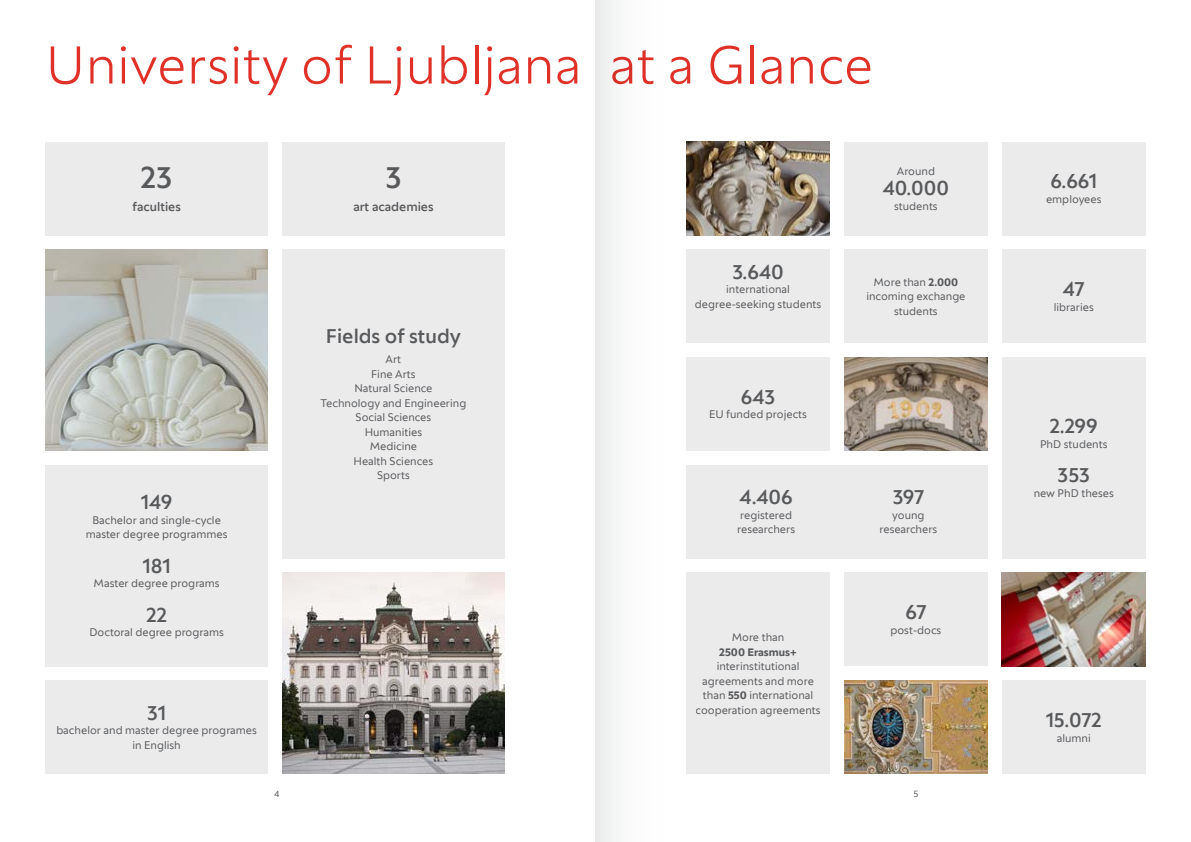
<style>
.page{position:relative;width:1191px;height:842px;background:#fff}
.page>*{position:absolute;margin:0;border:0;box-sizing:border-box;transform-origin:0 0}
.t1{font:300 53px "Univerza Sans";color:#e03128}
.t2{font:500 30px "Univerza Sans";color:#58595b}
.t3{font:500 20px "Univerza Sans";color:#58595b}
.t4{font:500 12.5px "Univerza Sans";color:#58595b}
.t5{font:11px/14.5px "Univerza Sans";color:#58595b;text-align:center}
.t6{font:700 11px "Univerza Sans";color:#58595b}
.t7{font:9px "Univerza Sans";color:#58595b}
.s1{font-weight:700}
</style>
<div class="page">
<div style="left:282px;top:249px;width:223px;height:309px;background:#ebebec"></div>
<div style="left:45px;top:465px;width:223px;height:201px;background:#ebebec"></div>
<div style="left:45px;top:680px;width:223px;height:94px;background:#ebebec"></div>
<div style="left:844px;top:142px;width:143px;height:93px;background:#ebebec"></div>
<div style="left:686px;top:249px;width:144px;height:94px;background:#ebebec"></div>
<div style="left:844px;top:249px;width:143px;height:94px;background:#ebebec"></div>
<div style="left:1002px;top:142px;width:143px;height:93px;background:#ebebec"></div>
<div style="left:686px;top:465px;width:151px;height:93px;background:#ebebec"></div>
<div style="left:1002px;top:357px;width:143px;height:201px;background:#ebebec"></div>
<div style="left:837px;top:465px;width:150px;height:93px;background:#ebebec"></div>
<div style="left:844px;top:573px;width:143px;height:93px;background:#ebebec"></div>
<div style="left:1002px;top:680px;width:143px;height:94px;background:#ebebec"></div>
<div style="left:686px;top:357px;width:144px;height:94px;background:#ebebec"></div>
<div style="left:686px;top:573px;width:144px;height:201px;background:#ebebec"></div>
<div style="left:1002px;top:249px;width:143px;height:94px;background:#ebebec"></div>
<div style="left:45px;top:142px;width:223px;height:93px;background:#ebebec"></div>
<div style="left:282px;top:142px;width:223px;height:93px;background:#ebebec"></div>
<img style="left:282px;top:573px;width:223px;height:201px">
<img style="left:45px;top:249px;width:223px;height:202px">
<img style="left:844px;top:680px;width:143px;height:94px">
<img style="left:1002px;top:573px;width:143px;height:93px">
<img style="left:844px;top:357px;width:143px;height:94px">
<img style="left:695px;top:142px;width:135px;height:93px">
<div style="left:595px;top:0;width:100px;height:842px;background:linear-gradient(to bottom,#f6f6f5,#f9fafa)"></div>
<h1 class="t1" style="left:45px;top:26px;width:829px">University of Ljubljana at a Glance</h1>
<h2 class="t2" style="left:141px;top:155px;width:33px">23</h2>
<p class="t4" style="left:132px;top:197px;width:50px">faculties</p>
<h2 class="t2" style="left:385px;top:155px;width:18px">3</h2>
<p class="t4" style="left:353px;top:197px;width:82px">art academies</p>
<p class="t5" style="left:897px;top:164px;width:40px">Around</p>
<h3 class="t3" style="left:882px;top:174px;width:68px">40.000</h3>
<p class="t5" style="left:894px;top:198px;width:45px">students</p>
<h3 class="t3" style="left:141px;top:487px;width:33px">149</h3>
<p class="t5" style="left:86px;top:512px;width:143px">Bachelor and single-cycle master degree programmes</p>
<h3 class="t3" style="left:142px;top:551px;width:30px">181</h3>
<p class="t5" style="left:94px;top:576px;width:127px">Master degree programs</p>
<h3 class="t3" style="left:146px;top:600px;width:22px">22</h3>
<p class="t5" style="left:89px;top:625px;width:136px">Doctoral degree programs</p>
<h3 class="t3" style="left:147px;top:698px;width:21px">31</h3>
<p class="t5" style="left:56px;top:723px;width:202px">bachelor and master degree programes in English</p>
<h3 class="t3" style="left:326px;top:321px;width:136px">Fields of study</h3>
<p class="t5" style="left:320px;top:352px;width:147px">Art<br>Fine Arts<br>Natural Science<br>Technology and Engineering<br>Social Sciences<br>Humanities<br>Medicine<br>Health Sciences<br>Sports</p>
<h3 class="t3" style="left:732px;top:257px;width:53px">3.640</h3>
<p class="t5" style="left:695px;top:282px;width:128px">international degree-seeking students</p>
<p class="t5" style="left:866px;top:274px;width:101px">More than <span class="s1">2.000 </span>incoming exchange students</p>
<h3 class="t3" style="left:741px;top:382px;width:36px">643</h3>
<p class="t5" style="left:709px;top:407px;width:99px">EU funded projects</p>
<h3 class="t3" style="left:739px;top:483px;width:55px">4.406</h3>
<p class="t5" style="left:737px;top:507px;width:59px;text-align:left">registered researchers</p>
<p class="t5" style="left:732px;top:629px;width:54px">More than</p>
<p class="t6" style="left:719px;top:643px;width:79px">2500 Erasmus+</p>
<p class="t5" style="left:695px;top:658px;width:127px">interinstitutional agreements and more than <span class="s1">550</span> international cooperation agreements</p>
<h3 class="t3" style="left:892px;top:483px;width:33px">397</h3>
<p class="t5" style="left:879px;top:507px;width:59px">young researchers</p>
<h3 class="t3" style="left:905px;top:598px;width:23px">67</h3>
<p class="t5" style="left:890px;top:622px;width:52px">post-docs</p>
<p class="t7" style="left:274px;top:787px;width:7px">4</p>
<p class="t7" style="left:913px;top:787px;width:7px">5</p>
<h3 class="t3" style="left:1050px;top:167px;width:48px">6.661</h3>
<p class="t5" style="left:1046px;top:191px;width:57px">employees</p>
<h3 class="t3" style="left:1063px;top:274px;width:23px">47</h3>
<p class="t5" style="left:1053px;top:299px;width:41px">libraries</p>
<h3 class="t3" style="left:1049px;top:411px;width:50px">2.299</h3>
<p class="t5" style="left:1040px;top:436px;width:69px">PhD students</p>
<h3 class="t3" style="left:1057px;top:461px;width:34px">353</h3>
<p class="t5" style="left:1033px;top:485px;width:82px">new PhD theses</p>
<h3 class="t3" style="left:1045px;top:705px;width:58px">15.072</h3>
<p class="t5" style="left:1056px;top:730px;width:35px">alumni</p>
</div>
